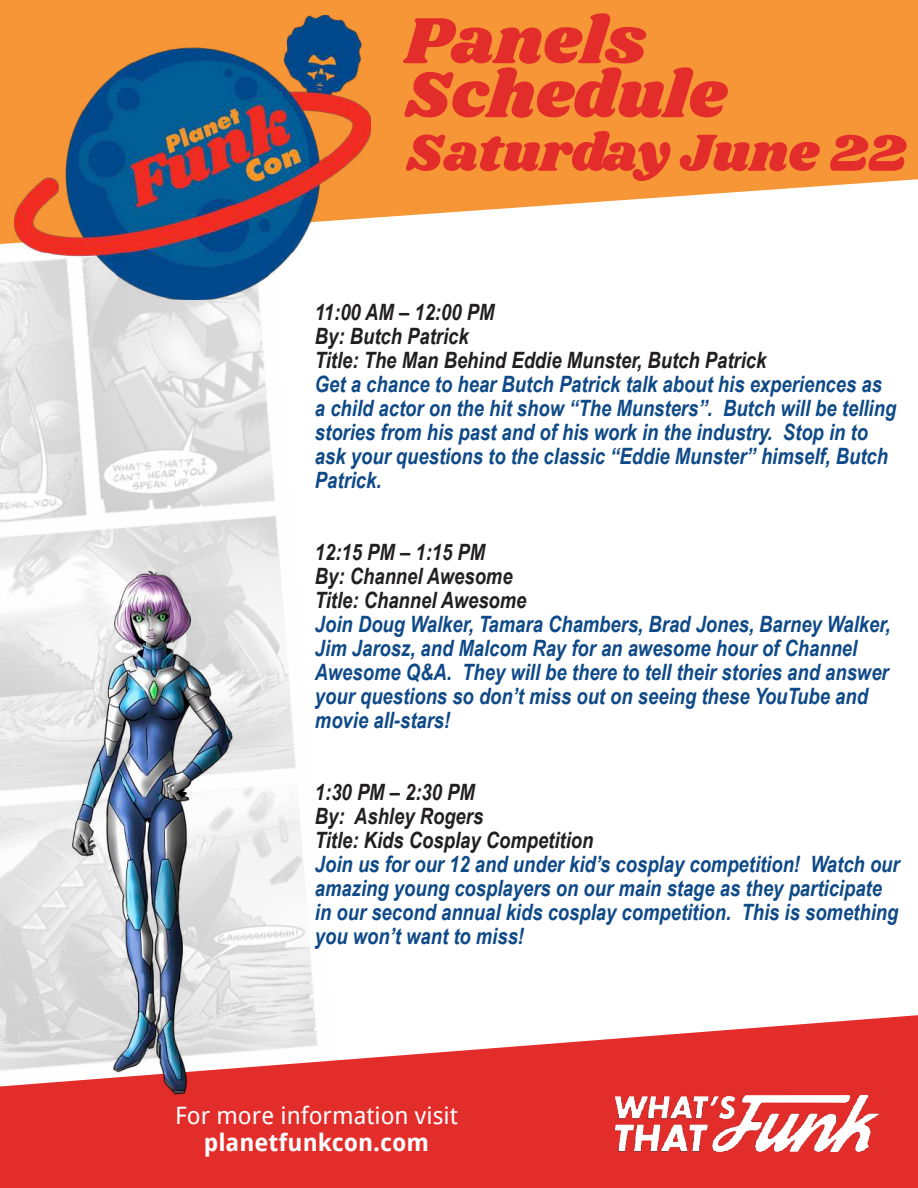
<style>
.page{position:relative;width:918px;height:1188px;background:#fff}
.page>*{position:absolute;margin:0;border:0;box-sizing:border-box;transform-origin:0 0}
.t1{font:67.5px/54px "Shrikhand";color:#e32d2b}
.t2{font:54px "Shrikhand";color:#e32d2b}
.t3{font:24px "Droid Sans";color:#fff}
.t4{font:700 24px "Droid Sans";color:#fff}
.t5{font:italic 700 22.5px/24px "Arial Narrow";color:#0f4a88}
.t6{font:italic 700 22.5px/24px "Arial Narrow";color:#231f20}
</style>
<div class="page">
<img style="left:0;top:262px;width:315px;height:753px">
<svg style="left:0;top:0;width:918px;height:244px;fill:#f79637"></svg>
<img style="left:15px;top:16px;width:355px;height:284px">
<svg style="left:0;top:1015px;width:918px;height:173px;background:#e6504f"></svg>
<img style="left:615px;top:1095px;width:263px;height:56px">
<img style="left:73px;top:572px;width:159px;height:524px">
<h1 class="t1" style="left:405px;top:16px;width:323px">Panels<br>Schedule</h1>
<h2 class="t2" style="left:406px;top:115px;width:501px">Saturday June 22</h2>
<p class="t6" style="left:315px;top:299px;width:453px">11:00 AM – 12:00 PM<br>By: Butch Patrick<br>Title: The Man Behind Eddie Munster, Butch Patrick</p>
<p class="t5" style="left:315px;top:371px;width:583px">Get a chance to hear Butch Patrick talk about his experiences as a child actor on the hit show “The Munsters”. Butch will be telling stories from his past and of his work in the industry. Stop in to ask your questions to the classic “Eddie Munster” himself, Butch Patrick.</p>
<p class="t6" style="left:315px;top:539px;width:213px">12:15 PM – 1:15 PM<br>By: Channel Awesome<br>Title: Channel Awesome</p>
<p class="t5" style="left:315px;top:611px;width:577px">Join Doug Walker, Tamara Chambers, Brad Jones, Barney Walker, Jim Jarosz, and Malcom Ray for an awesome hour of Channel Awesome Q&amp;A. They will be there to tell their stories and answer your questions so don’t miss out on seeing these YouTube and movie all-stars!</p>
<p class="t6" style="left:315px;top:779px;width:280px">1:30 PM – 2:30 PM<br>By: Ashley Rogers<br>Title: Kids Cosplay Competition</p>
<p class="t5" style="left:315px;top:851px;width:586px">Join us for our 12 and under kid’s cosplay competition! Watch our amazing young cosplayers on our main stage as they participate in our second annual kids cosplay competition. This is something you won’t want to miss!</p>
<p class="t3" style="left:175px;top:1102px;width:284px">For more information visit</p>
<p class="t4" style="left:204px;top:1129px;width:227px">planetfunkcon.com</p>
</div>
